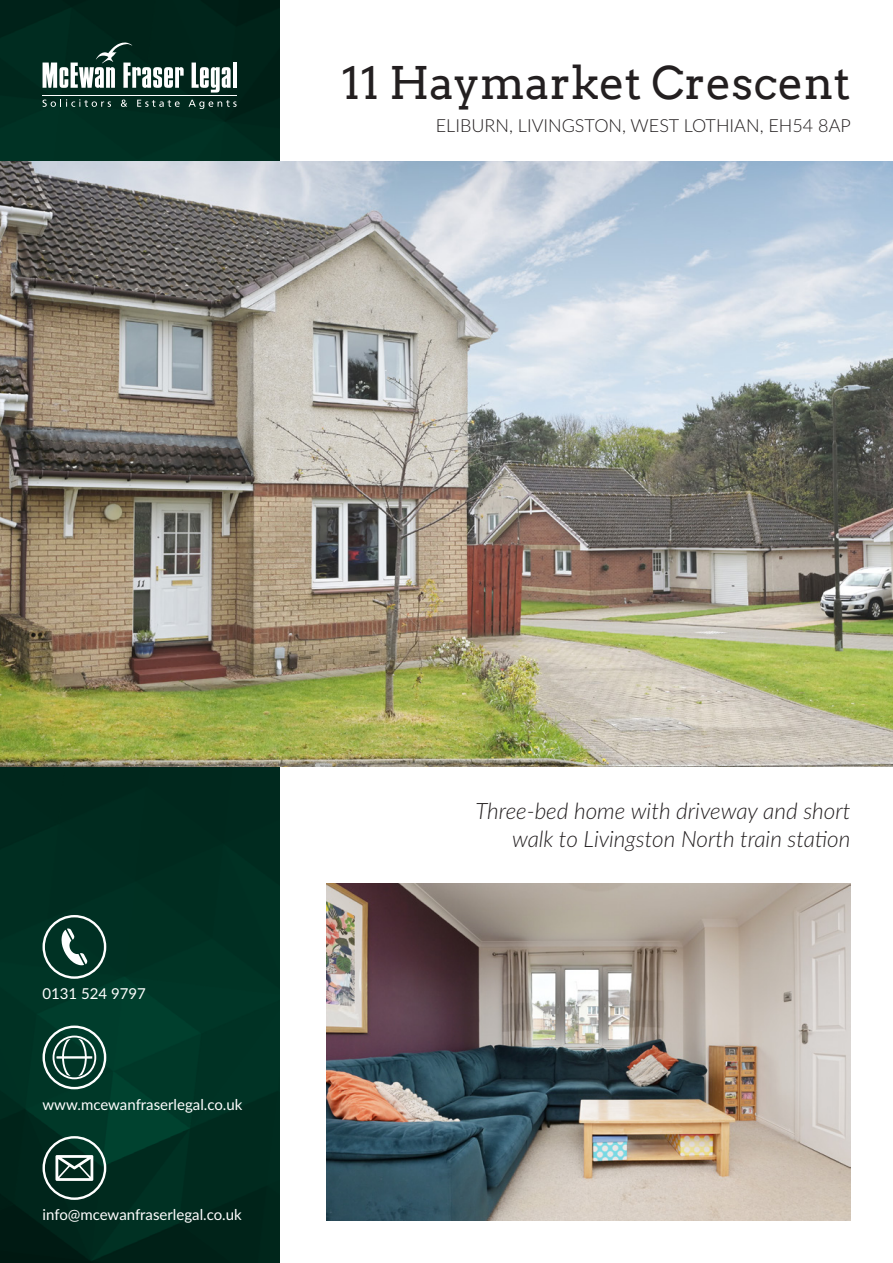
<style>
.page{position:relative;width:893px;height:1263px;background:#fff}
.page>*{position:absolute;margin:0;border:0;box-sizing:border-box;transform-origin:0 0}
.t1{font:45px "Arvo";color:#231f20}
.t2{font:italic 300 22.5px/27px "Lato";color:#231f20;text-align:right}
.t3{font:300 18px "Lato";color:#231f20}
.t4{font:15px "Lato";color:#fff}
</style>
<div class="page">
<img style="left:0;top:0;width:279px;height:1263px">
<img style="left:0;top:162px;width:893px;height:605px">
<svg style="left:43px;top:43px;width:141px;height:45px"></svg>
<svg style="left:192px;top:63px;width:39px;height:30px"></svg>
<hr style="left:233px;top:63px;width:4px;height:25px;background:#fff">
<hr style="left:43px;top:95px;width:194px;height:1px;background:#fff">
<svg style="left:43px;top:99px;width:68px;height:8px"></svg>
<svg style="left:121px;top:100px;width:6px;height:7px"></svg>
<svg style="left:137px;top:100px;width:43px;height:7px"></svg>
<svg style="left:189px;top:100px;width:48px;height:9px"></svg>
<img style="left:326px;top:883px;width:524px;height:337px">
<svg style="left:43px;top:915px;width:63px;height:64px;background:#335a4f"></svg>
<svg style="left:43px;top:1025px;width:63px;height:64px;background:#3a6559"></svg>
<svg style="left:43px;top:1136px;width:63px;height:64px;background:#3a5b52"></svg>
<h1 class="t1" style="left:341px;top:55px;width:511px">11 Haymarket Crescent</h1>
<p class="t3" style="left:436px;top:113px;width:417px">ELIBURN, LIVINGSTON, WEST LOTHIAN, EH54 8AP</p>
<p class="t4" style="left:43px;top:983px;width:105px">0131 524 9797</p>
<p class="t4" style="left:43px;top:1094px;width:201px">www.mcewanfraserlegal.co.uk</p>
<p class="t4" style="left:43px;top:1204px;width:201px">info@mcewanfraserlegal.co.uk</p>
<h2 class="t2" style="left:475px;top:797px;width:376px">Three-bed home with driveway and short walk to Livingston North train station</h2>
</div>
